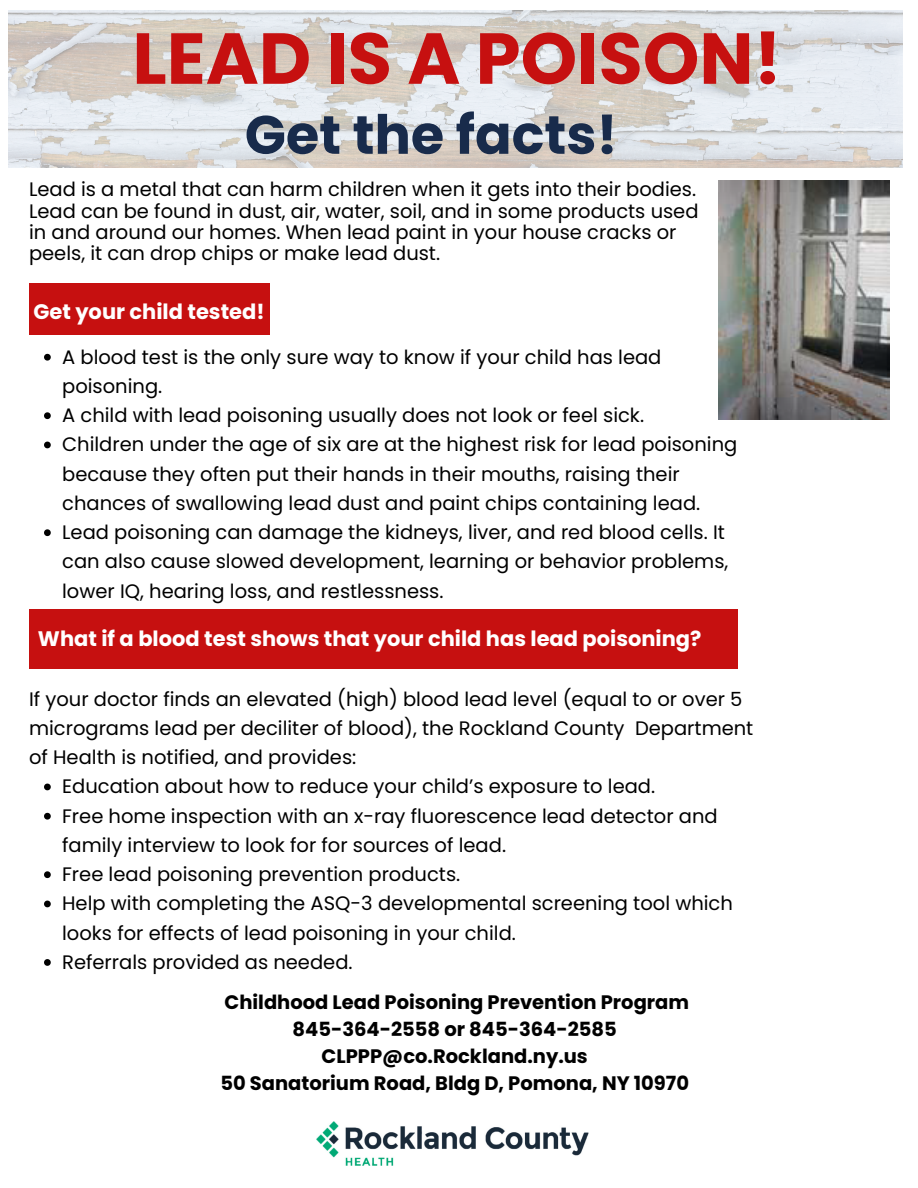
<style>
.page{position:relative;width:918px;height:1188px;background:#fff}
.page>*{position:absolute;margin:0;border:0;box-sizing:border-box;transform-origin:0 0}
.t1{font:700 72px "Poppins";color:#c61010}
.t2{font:700 54px "Poppins";color:#182b4b}
.t3{font:700 21px "Poppins";color:#fff}
.t4{font:19.5px/29.2px "Poppins";color:#000}
.t5{font:700 19.5px/27px "Poppins";color:#000;text-align:center}
</style>
<div class="page">
<img style="left:9px;top:11px;width:894px;height:157px">
<img style="left:316px;top:1122px;width:272px;height:44px">
<div style="left:29px;top:283px;width:240px;height:52px;background:#c61010"></div>
<div style="left:29px;top:609px;width:708px;height:60px;background:#c61010"></div>
<svg style="left:44px;top:354px;width:7px;height:7px"></svg>
<svg style="left:44px;top:412px;width:7px;height:7px"></svg>
<svg style="left:44px;top:442px;width:7px;height:6px"></svg>
<svg style="left:44px;top:529px;width:7px;height:7px"></svg>
<svg style="left:44px;top:784px;width:7px;height:6px"></svg>
<svg style="left:44px;top:813px;width:7px;height:7px"></svg>
<svg style="left:44px;top:871px;width:7px;height:7px"></svg>
<svg style="left:44px;top:901px;width:7px;height:6px"></svg>
<svg style="left:44px;top:959px;width:7px;height:7px"></svg>
<img style="left:718px;top:181px;width:171px;height:238px">
<p class="t1" style="left:132px;top:8px;width:651px">LEAD IS A POISON!</p>
<p class="t2" style="left:245px;top:97px;width:374px">Get the facts!</p>
<h3 class="t4" style="left:29px;top:179px;width:671px;line-height:21.3px">Lead is a metal that can harm children when it gets into their bodies.<br>Lead can be found in dust, air, water, soil, and in some products used in and around our homes. When lead paint in your house cracks or peels, it can drop chips or make lead dust.</h3>
<p class="t3" style="left:33px;top:297px;width:233px">Get your child tested!</p>
<p class="t4" style="left:62px;top:342px;width:601px">A blood test is the only sure way to know if your child has lead poisoning.</p>
<p class="t4" style="left:62px;top:401px;width:583px">A child with lead poisoning usually does not look or feel sick.</p>
<h3 class="t4" style="left:62px;top:430px;width:677px">Children under the age of six are at the highest risk for lead poisoning because they often put their hands in their mouths, raising their chances of swallowing lead dust and paint chips containing lead.</h3>
<p class="t4" style="left:62px;top:518px;width:668px">Lead poisoning can damage the kidneys, liver, and red blood cells. It can also cause slowed development, learning or behavior problems, lower IQ, hearing loss, and restlessness.</p>
<h2 class="t3" style="left:38px;top:624px;width:665px">What if a blood test shows that your child has lead poisoning?</h2>
<p class="t4" style="left:29px;top:684px;width:726px">If your doctor finds an elevated (high) blood lead level (equal to or over 5 micrograms lead per deciliter of blood), the Rockland County Department of Health is notified, and provides:</p>
<p class="t4" style="left:62px;top:772px;width:595px">Education about how to reduce your child’s exposure to lead.</p>
<p class="t4" style="left:62px;top:801px;width:657px">Free home inspection with an x-ray fluorescence lead detector and family interview to look for for sources of lead.</p>
<p class="t4" style="left:62px;top:860px;width:400px">Free lead poisoning prevention products.</p>
<p class="t4" style="left:62px;top:889px;width:672px">Help with completing the ASQ-3 developmental screening tool which looks for effects of lead poisoning in your child.</p>
<p class="t4" style="left:62px;top:947px;width:292px">Referrals provided as needed.</p>
<h3 class="t5" style="left:220px;top:989px;width:470px">Childhood Lead Poisoning Prevention Program 845-364-2558 or 845-364-2585<br>CLPPP@co.Rockland.ny.us<br>50 Sanatorium Road, Bldg D, Pomona, NY 10970</h3>
</div>
